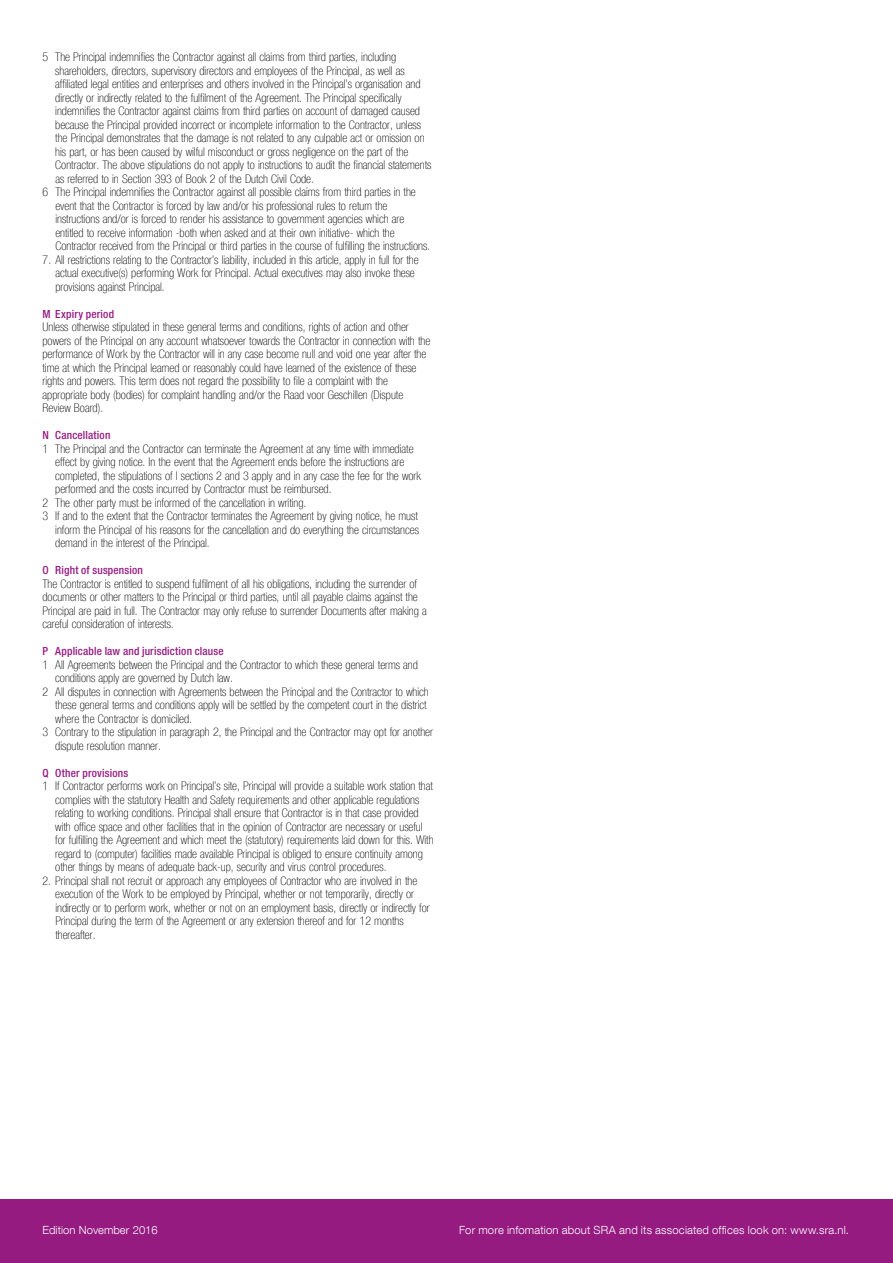
<style>
.page{position:relative;width:893px;height:1263px;background:#fff}
.page>*{position:absolute;margin:0;border:0;box-sizing:border-box;transform-origin:0 0}
.t1{font:100 condensed 12px/13.5px "Helvetica Neue LT Com";color:#000}
.t2{font:500 condensed 11.25px "Helvetica Neue LT Com";letter-spacing:.015em;color:#951b81}
.t3{font:300 11.25px "Helvetica Neue LT Com";letter-spacing:.015em;color:#fff}
</style>
<div class="page">
<div style="left:0;top:1199px;width:893px;height:64px;background:#951b81"></div>
<p class="t1" style="left:43px;top:50px;width:355px">5 The Principal indemnifies the Contractor against all claims from third parties, including</p>
<p class="t1" style="left:55px;top:64px;width:351px">shareholders, directors, supervisory directors and employees of the Principal, as well as</p>
<p class="t1" style="left:55px;top:77px;width:367px">affiliated legal entities and enterprises and others involved in the Principal’s organisation and</p>
<p class="t1" style="left:55px;top:91px;width:348px">directly or indirectly related to the fulfilment of the Agreement. The Principal specifically</p>
<p class="t1" style="left:55px;top:104px;width:366px">indemnifies the Contractor against claims from third parties on account of damaged caused</p>
<p class="t1" style="left:55px;top:118px;width:367px">because the Principal provided incorrect or incomplete information to the Contractor, unless</p>
<p class="t1" style="left:55px;top:131px;width:371px">the Principal demonstrates that the damage is not related to any culpable act or omission on</p>
<p class="t1" style="left:55px;top:145px;width:355px">his part, or has been caused by wilful misconduct or gross negligence on the part of the</p>
<p class="t1" style="left:55px;top:158px;width:378px">Contractor. The above stipulations do not apply to instructions to audit the financial statements</p>
<p class="t1" style="left:55px;top:172px;width:260px">as referred to in Section 393 of Book 2 of the Dutch Civil Code.</p>
<p class="t1" style="left:43px;top:185px;width:375px">6 The Principal indemnifies the Contractor against all possible claims from third parties in the</p>
<p class="t1" style="left:55px;top:199px;width:334px">event that the Contractor is forced by law and/or his professional rules to return the</p>
<p class="t1" style="left:55px;top:212px;width:350px">instructions and/or is forced to render his assistance to government agencies which are</p>
<p class="t1" style="left:55px;top:226px;width:341px">entitled to receive information -both when asked and at their own initiative- which the</p>
<p class="t1" style="left:55px;top:239px;width:376px">Contractor received from the Principal or third parties in the course of fulfilling the instructions.</p>
<p class="t1" style="left:55px;top:253px;width:365px;text-indent:-13px">7. All restrictions relating to the Contractor’s liability, included in this article, apply in full for the actual executive(s) performing Work for Principal. Actual executives may also invoke these provisions against Principal.</p>
<p class="t2" style="left:43px;top:307px;width:73px">M Expiry period</p>
<p class="t1" style="left:43px;top:320px;width:389px">Unless otherwise stipulated in these general terms and conditions, rights of action and other powers of the Principal on any account whatsoever towards the Contractor in connection with the performance of Work by the Contractor will in any case become null and void one year after the time at which the Principal learned or reasonably could have learned of the existence of these rights and powers. This term does not regard the possibility to file a complaint with the appropriate body (bodies) for complaint handling and/or the Raad voor Geschillen (Dispute Review Board).</p>
<p class="t2" style="left:43px;top:428px;width:69px">N Cancellation</p>
<p class="t1" style="left:43px;top:442px;width:372px">1 The Principal and the Contractor can terminate the Agreement at any time with immediate</p>
<p class="t1" style="left:55px;top:455px;width:350px">effect by giving notice. In the event that the Agreement ends before the instructions are</p>
<p class="t1" style="left:55px;top:469px;width:367px">completed, the stipulations of I sections 2 and 3 apply and in any case the fee for the work</p>
<p class="t1" style="left:55px;top:482px;width:278px">performed and the costs incurred by Contractor must be reimbursed.</p>
<p class="t1" style="left:43px;top:496px;width:265px">2 The other party must be informed of the cancellation in writing.</p>
<p class="t1" style="left:43px;top:509px;width:377px">3 If and to the extent that the Contractor terminates the Agreement by giving notice, he must</p>
<p class="t1" style="left:55px;top:523px;width:365px">inform the Principal of his reasons for the cancellation and do everything the circumstances</p>
<p class="t1" style="left:55px;top:536px;width:156px">demand in the interest of the Principal.</p>
<p class="t2" style="left:43px;top:563px;width:102px">O Right of suspension</p>
<p class="t1" style="left:43px;top:577px;width:386px">The Contractor is entitled to suspend fulfilment of all his obligations, including the surrender of documents or other matters to the Principal or third parties, until all payable claims against the Principal are paid in full. The Contractor may only refuse to surrender Documents after making a careful consideration of interests.</p>
<p class="t2" style="left:43px;top:644px;width:183px">P Applicable law and jurisdiction clause</p>
<p class="t1" style="left:43px;top:658px;width:377px">1 All Agreements between the Principal and the Contractor to which these general terms and</p>
<p class="t1" style="left:55px;top:671px;width:179px">conditions apply are governed by Dutch law.</p>
<p class="t1" style="left:43px;top:685px;width:388px">2 All disputes in connection with Agreements between the Principal and the Contractor to which</p>
<p class="t1" style="left:55px;top:698px;width:373px">these general terms and conditions apply will be settled by the competent court in the district</p>
<p class="t1" style="left:55px;top:712px;width:138px">where the Contractor is domiciled.</p>
<p class="t1" style="left:43px;top:725px;width:392px">3 Contrary to the stipulation in paragraph 2, the Principal and the Contractor may opt for another</p>
<p class="t1" style="left:55px;top:739px;width:107px">dispute resolution manner.</p>
<p class="t2" style="left:43px;top:766px;width:87px">Q Other provisions</p>
<p class="t1" style="left:55px;top:779px;width:380px;text-indent:-13px">1 If Contractor performs work on Principal’s site, Principal will provide a suitable work station that complies with the statutory Health and Safety requirements and other applicable regulations relating to working conditions. Principal shall ensure that Contractor is in that case provided with office space and other facilities that in the opinion of Contractor are necessary or useful for fulfilling the Agreement and which meet the (statutory) requirements laid down for this. With regard to (computer) facilities made available Principal is obliged to ensure continuity among other things by means of adequate back-up, security and virus control procedures.</p>
<p class="t1" style="left:55px;top:874px;width:376px;text-indent:-13px">2. Principal shall not recruit or approach any employees of Contractor who are involved in the execution of the Work to be employed by Principal, whether or not temporarily, directly or indirectly or to perform work, whether or not on an employment basis, directly or indirectly for Principal during the term of the Agreement or any extension thereof and for 12 months thereafter.</p>
<p class="t3" style="left:43px;top:1223px;width:117px">Edition November 2016</p>
<p class="t3" style="left:459px;top:1223px;width:391px">For more infomation about SRA and its associated offices look on: www.sra.nl.</p>
</div>
